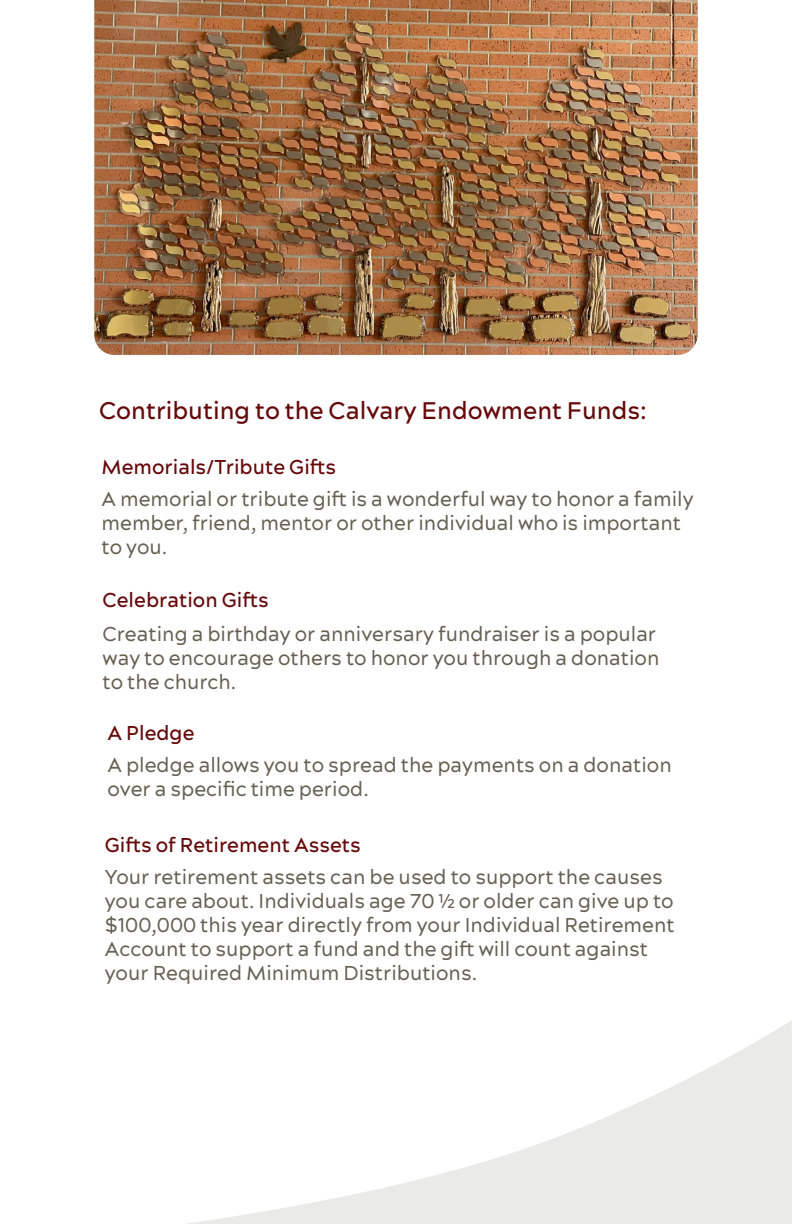
<style>
.page{position:relative;width:792px;height:1224px;background:#fff}
.page>*{position:absolute;margin:0;border:0;box-sizing:border-box;transform-origin:0 0}
.t1{font:500 24px "Acherus Grotesque";color:#66080a}
.t2{font:20px/24px "Acherus Grotesque";color:#665f52}
.t3{font:500 20px "Acherus Grotesque";color:#66080a}
</style>
<div class="page">
<svg style="left:187px;top:1020px;width:605px;height:204px"></svg>
<img style="left:94px;top:0;width:604px;height:355px">
<p class="t1" style="left:99px;top:395px;width:549px">Contributing to the Calvary Endowment Funds:</p>
<p class="t3" style="left:102px;top:454px;width:236px">Memorials/Tribute Gifts</p>
<p class="t2" style="left:102px;top:486px;width:594px">A memorial or tribute gift is a wonderful way to honor a family member, friend, mentor or other individual who is important to you.</p>
<p class="t3" style="left:102px;top:587px;width:168px">Celebration Gifts</p>
<p class="t2" style="left:102px;top:621px;width:558px">Creating a birthday or anniversary fundraiser is a popular way to encourage others to honor you through a donation to the church.</p>
<p class="t3" style="left:108px;top:721px;width:89px">A Pledge</p>
<p class="t2" style="left:108px;top:753px;width:566px">A pledge allows you to spread the payments on a donation over a specific time period.</p>
<p class="t3" style="left:105px;top:832px;width:258px">Gifts of Retirement Assets</p>
<p class="t2" style="left:105px;top:864px;width:571px">Your retirement assets can be used to support the causes you care about. Individuals age 70 ½ or older can give up to $100,000 this year directly from your Individual Retirement Account to support a fund and the gift will count against your Required Minimum Distributions.</p>
</div>
